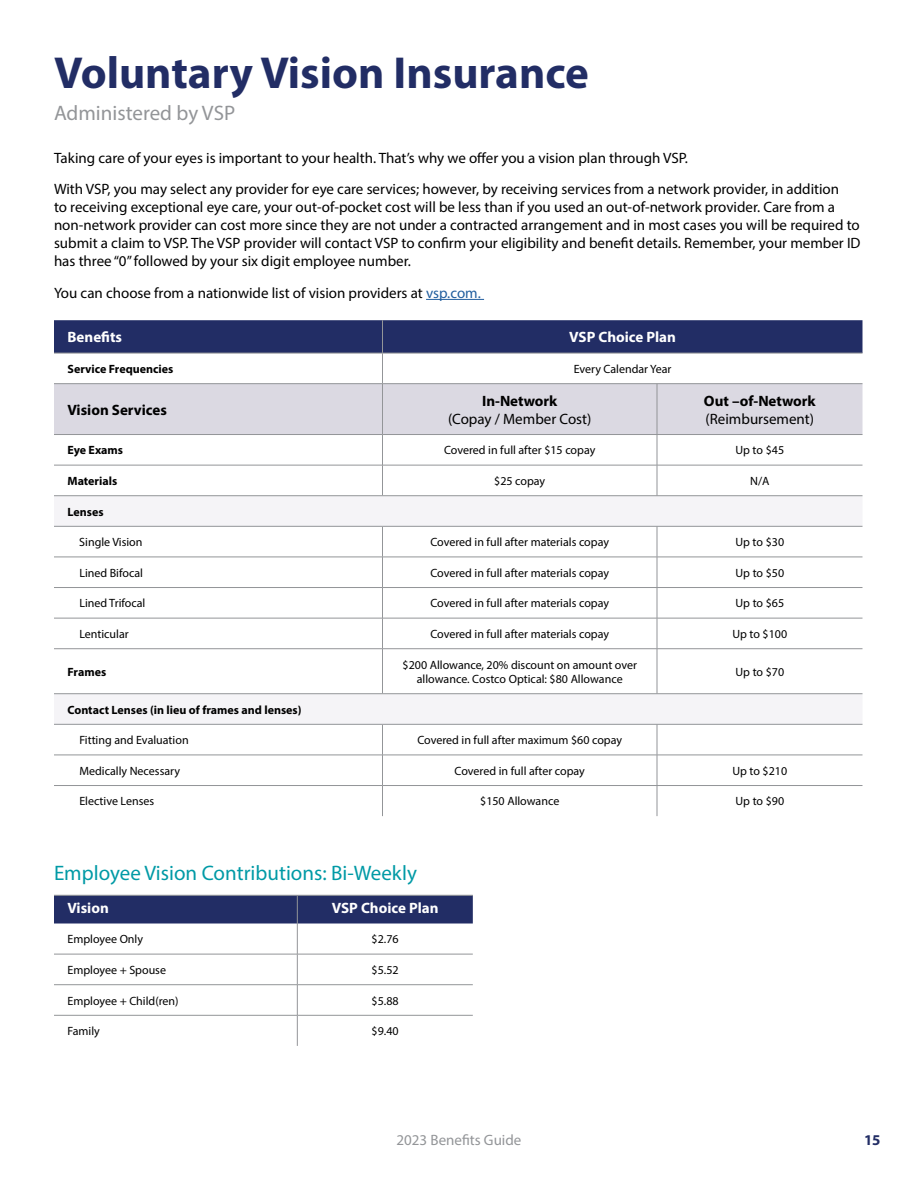
<style>
.page{position:relative;width:918px;height:1188px;background:#fff}
.page>*{position:absolute;margin:0;border:0;box-sizing:border-box;transform-origin:0 0}
.t1{font:700 45px "Myriad Pro";color:#222d65}
.t2{font:21px "Myriad Pro";color:#009aa6}
.t3{font:21px "Myriad Pro";color:#939598}
.t4{font:15px/18px "Myriad Pro";color:#000}
.t5{font:700 15px "Myriad Pro";color:#fff}
.t6{font:700 15px "Myriad Pro";color:#000}
.t7{font:15px "Myriad Pro";color:#939598}
.t8{font:700 15px "Myriad Pro";color:#222d65}
.t9{font:12px/14.4px "Myriad Pro";color:#000;text-align:center}
.t10{font:700 12px "Myriad Pro";color:#000}
.s1{color:#215e9e}
</style>
<div class="page">
<hr style="left:426px;top:299px;width:58px;height:1px;background:#215e9e">
<div style="left:54px;top:320px;width:808px;height:33px;background:#222d65"></div>
<div style="left:54px;top:384px;width:808px;height:50px;background:#dbd9e2"></div>
<svg style="left:54px;top:496px;width:808px;height:228px"></svg>
<hr style="left:382px;top:320px;width:1px;height:33px;background:#939598">
<hr style="left:54px;top:353px;width:328px;height:1px;background:#939598">
<hr style="left:382px;top:353px;width:275px;height:1px;background:#939598">
<hr style="left:382px;top:353px;width:1px;height:30px;background:#939598">
<hr style="left:657px;top:353px;width:205px;height:1px;background:#939598">
<hr style="left:54px;top:383px;width:328px;height:1px;background:#939598">
<hr style="left:382px;top:383px;width:275px;height:1px;background:#939598">
<hr style="left:382px;top:384px;width:1px;height:50px;background:#939598">
<hr style="left:657px;top:383px;width:205px;height:1px;background:#939598">
<hr style="left:657px;top:384px;width:1px;height:50px;background:#939598">
<hr style="left:54px;top:434px;width:328px;height:1px;background:#939598">
<hr style="left:382px;top:434px;width:275px;height:1px;background:#939598">
<hr style="left:382px;top:435px;width:1px;height:30px;background:#939598">
<hr style="left:657px;top:434px;width:205px;height:1px;background:#939598">
<hr style="left:657px;top:435px;width:1px;height:30px;background:#939598">
<hr style="left:54px;top:465px;width:328px;height:1px;background:#939598">
<hr style="left:382px;top:465px;width:275px;height:1px;background:#939598">
<hr style="left:382px;top:465px;width:1px;height:31px;background:#939598">
<hr style="left:657px;top:465px;width:205px;height:1px;background:#939598">
<hr style="left:657px;top:465px;width:1px;height:31px;background:#939598">
<hr style="left:54px;top:495px;width:328px;height:1px;background:#939598">
<hr style="left:382px;top:495px;width:275px;height:1px;background:#939598">
<hr style="left:657px;top:495px;width:205px;height:1px;background:#939598">
<hr style="left:54px;top:526px;width:328px;height:1px;background:#939598">
<hr style="left:382px;top:526px;width:275px;height:1px;background:#939598">
<hr style="left:382px;top:527px;width:1px;height:30px;background:#939598">
<hr style="left:657px;top:526px;width:205px;height:1px;background:#939598">
<hr style="left:657px;top:527px;width:1px;height:30px;background:#939598">
<hr style="left:54px;top:557px;width:328px;height:1px;background:#939598">
<hr style="left:382px;top:557px;width:275px;height:1px;background:#939598">
<hr style="left:382px;top:557px;width:1px;height:30px;background:#939598">
<hr style="left:657px;top:557px;width:205px;height:1px;background:#939598">
<hr style="left:657px;top:557px;width:1px;height:30px;background:#939598">
<hr style="left:54px;top:587px;width:328px;height:1px;background:#939598">
<hr style="left:382px;top:587px;width:275px;height:1px;background:#939598">
<hr style="left:382px;top:588px;width:1px;height:30px;background:#939598">
<hr style="left:657px;top:587px;width:205px;height:1px;background:#939598">
<hr style="left:657px;top:588px;width:1px;height:30px;background:#939598">
<hr style="left:54px;top:618px;width:328px;height:1px;background:#939598">
<hr style="left:382px;top:618px;width:275px;height:1px;background:#939598">
<hr style="left:382px;top:618px;width:1px;height:31px;background:#939598">
<hr style="left:657px;top:618px;width:205px;height:1px;background:#939598">
<hr style="left:657px;top:618px;width:1px;height:31px;background:#939598">
<hr style="left:54px;top:648px;width:328px;height:1px;background:#939598">
<hr style="left:382px;top:648px;width:275px;height:1px;background:#939598">
<hr style="left:382px;top:649px;width:1px;height:45px;background:#939598">
<hr style="left:657px;top:648px;width:205px;height:1px;background:#939598">
<hr style="left:657px;top:649px;width:1px;height:45px;background:#939598">
<hr style="left:54px;top:693px;width:328px;height:1px;background:#939598">
<hr style="left:382px;top:693px;width:275px;height:1px;background:#939598">
<hr style="left:657px;top:693px;width:205px;height:1px;background:#939598">
<hr style="left:54px;top:724px;width:328px;height:1px;background:#939598">
<hr style="left:382px;top:724px;width:275px;height:1px;background:#939598">
<hr style="left:382px;top:725px;width:1px;height:30px;background:#939598">
<hr style="left:657px;top:724px;width:205px;height:1px;background:#939598">
<hr style="left:657px;top:725px;width:1px;height:30px;background:#939598">
<hr style="left:54px;top:755px;width:328px;height:1px;background:#939598">
<hr style="left:382px;top:755px;width:275px;height:1px;background:#939598">
<hr style="left:382px;top:755px;width:1px;height:30px;background:#939598">
<hr style="left:657px;top:755px;width:205px;height:1px;background:#939598">
<hr style="left:657px;top:755px;width:1px;height:30px;background:#939598">
<hr style="left:54px;top:785px;width:328px;height:1px;background:#939598">
<hr style="left:382px;top:785px;width:275px;height:1px;background:#939598">
<hr style="left:382px;top:786px;width:1px;height:30px;background:#939598">
<hr style="left:657px;top:785px;width:205px;height:1px;background:#939598">
<hr style="left:657px;top:786px;width:1px;height:30px;background:#939598">
<svg style="left:54px;top:895px;width:419px;height:29px;background:#293469"></svg>
<hr style="left:297px;top:924px;width:1px;height:30px;background:#939598">
<hr style="left:54px;top:954px;width:243px;height:1px;background:#939598">
<hr style="left:297px;top:954px;width:176px;height:1px;background:#939598">
<hr style="left:297px;top:954px;width:1px;height:31px;background:#939598">
<hr style="left:54px;top:984px;width:243px;height:1px;background:#939598">
<hr style="left:297px;top:984px;width:176px;height:1px;background:#939598">
<hr style="left:297px;top:985px;width:1px;height:30px;background:#939598">
<hr style="left:54px;top:1015px;width:243px;height:1px;background:#939598">
<hr style="left:297px;top:1015px;width:176px;height:1px;background:#939598">
<hr style="left:297px;top:1015px;width:1px;height:31px;background:#939598">
<h1 class="t1" style="left:54px;top:43px;width:536px">Voluntary Vision Insurance</h1>
<h2 class="t3" style="left:54px;top:100px;width:183px">Administered by VSP</h2>
<p class="t4" style="left:54px;top:142px;width:787px;line-height:31.5px">Taking care of your eyes is important to your health. That’s why we offer you a vision plan through VSP.<br>With VSP, you may select any provider for eye care services; however, by receiving services from a network provider, in addition</p>
<p class="t4" style="left:54px;top:198px;width:808px">to receiving exceptional eye care, your out-of-pocket cost will be less than if you used an out-of-network provider. Care from a non-network provider can cost more since they are not under a contracted arrangement and in most cases you will be required to submit a claim to VSP. The VSP provider will contact VSP to confirm your eligibility and benefit details. Remember, your member ID has three “0” followed by your six digit employee number.</p>
<p class="t4" style="left:54px;top:284px;width:428px">You can choose from a nationwide list of vision providers at <span class="s1">vsp.com.</span></p>
<p class="t5" style="left:68px;top:327px;width:56px">Benefits</p>
<p class="t5" style="left:569px;top:327px;width:108px">VSP Choice Plan</p>
<p class="t10" style="left:68px;top:361px;width:107px">Service Frequencies</p>
<p class="t9" style="left:574px;top:361px;width:99px">Every Calendar Year</p>
<p class="t6" style="left:68px;top:400px;width:101px">Vision Services</p>
<p class="t6" style="left:704px;top:391px;width:113px">Out –of-Network</p>
<p class="t4" style="left:706px;top:409px;width:110px">(Reimbursement)</p>
<p class="t6" style="left:482px;top:391px;width:77px">In-Network</p>
<p class="t4" style="left:448px;top:409px;width:145px">(Copay / Member Cost)</p>
<p class="t10" style="left:68px;top:442px;width:57px">Eye Exams</p>
<p class="t9" style="left:444px;top:443px;width:153px">Covered in full after $15 copay</p>
<p class="t9" style="left:736px;top:443px;width:50px">Up to $45</p>
<p class="t10" style="left:68px;top:473px;width:51px">Materials</p>
<p class="t9" style="left:494px;top:474px;width:53px">$25 copay</p>
<p class="t9" style="left:750px;top:474px;width:21px">N/A</p>
<p class="t10" style="left:68px;top:504px;width:38px">Lenses</p>
<p class="t9" style="left:79px;top:535px;width:65px">Single Vision</p>
<p class="t9" style="left:430px;top:535px;width:180px">Covered in full after materials copay</p>
<p class="t9" style="left:736px;top:535px;width:50px">Up to $30</p>
<p class="t9" style="left:79px;top:565px;width:65px">Lined Bifocal</p>
<p class="t9" style="left:430px;top:565px;width:180px">Covered in full after materials copay</p>
<p class="t9" style="left:736px;top:565px;width:50px">Up to $50</p>
<p class="t9" style="left:79px;top:596px;width:68px">Lined Trifocal</p>
<p class="t9" style="left:430px;top:596px;width:180px">Covered in full after materials copay</p>
<p class="t9" style="left:736px;top:596px;width:50px">Up to $65</p>
<p class="t9" style="left:79px;top:627px;width:51px">Lenticular</p>
<p class="t9" style="left:430px;top:627px;width:180px">Covered in full after materials copay</p>
<p class="t9" style="left:732px;top:627px;width:56px">Up to $100</p>
<p class="t10" style="left:68px;top:664px;width:40px">Frames</p>
<p class="t9" style="left:403px;top:657px;width:236px">$200 Allowance, 20% discount on amount over allowance. Costco Optical: $80 Allowance</p>
<p class="t9" style="left:736px;top:664px;width:50px">Up to $70</p>
<p class="t10" style="left:68px;top:702px;width:236px">Contact Lenses (in lieu of frames and lenses)</p>
<p class="t9" style="left:79px;top:733px;width:111px">Fitting and Evaluation</p>
<p class="t9" style="left:417px;top:733px;width:206px">Covered in full after maximum $60 copay</p>
<p class="t9" style="left:79px;top:763px;width:102px">Medically Necessary</p>
<p class="t9" style="left:455px;top:763px;width:132px">Covered in full after copay</p>
<p class="t9" style="left:732px;top:763px;width:56px">Up to $210</p>
<p class="t9" style="left:79px;top:794px;width:76px">Elective Lenses</p>
<p class="t9" style="left:480px;top:794px;width:81px">$150 Allowance</p>
<p class="t9" style="left:736px;top:794px;width:50px">Up to $90</p>
<h2 class="t2" style="left:54px;top:860px;width:364px">Employee Vision Contributions: Bi-Weekly</h2>
<p class="t5" style="left:68px;top:899px;width:43px">Vision</p>
<p class="t5" style="left:332px;top:899px;width:108px">VSP Choice Plan</p>
<p class="t9" style="left:68px;top:932px;width:77px">Employee Only</p>
<p class="t9" style="left:372px;top:932px;width:29px">$2.76</p>
<p class="t9" style="left:68px;top:962px;width:100px">Employee + Spouse</p>
<p class="t9" style="left:372px;top:962px;width:29px">$5.52</p>
<p class="t9" style="left:68px;top:993px;width:113px">Employee + Child(ren)</p>
<p class="t9" style="left:372px;top:993px;width:29px">$5.88</p>
<p class="t9" style="left:68px;top:1024px;width:34px">Family</p>
<p class="t9" style="left:372px;top:1024px;width:29px">$9.40</p>
<p class="t7" style="left:397px;top:1131px;width:126px">2023 Benefits Guide</p>
<p class="t8" style="left:864px;top:1130px;width:18px">15</p>
</div>
